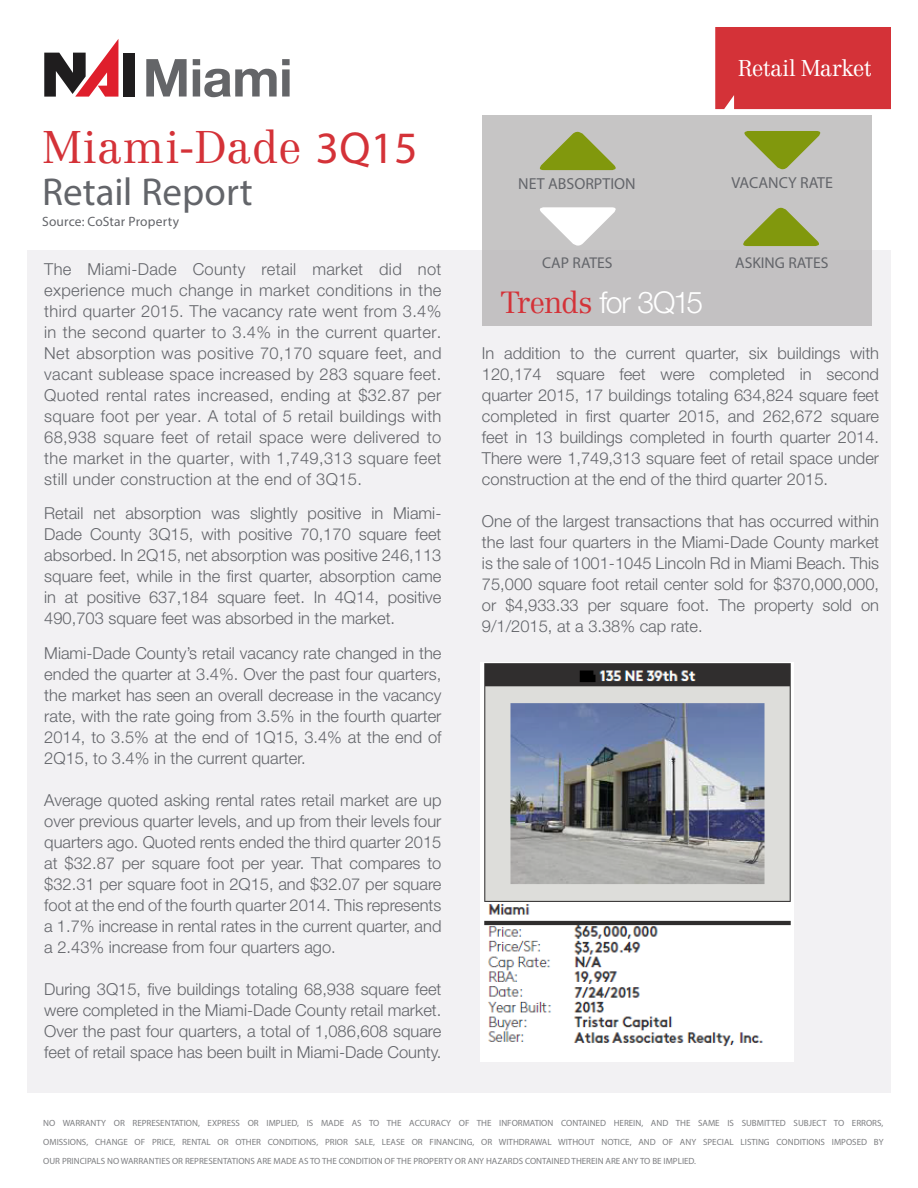
<style>
.page{position:relative;width:918px;height:1188px;background:#fff}
.page>*{position:absolute;margin:0;border:0;box-sizing:border-box;transform-origin:0 0}
.t1{font:300 45px "Centennial LT Std";letter-spacing:.015em;color:#d43238}
.t2{font:39px "Myriad Pro";color:#63656a}
.t3{font:300 30.15px "Helvetica Neue LT Std";letter-spacing:-.045em;color:#fff}
.t4{font:300 22.5px "Centennial LT Std";letter-spacing:-.035em;color:#fff}
.t5{font:300 16.5px/21px "Helvetica Neue LT Std";color:#63656a;text-align:justify}
.t6{font:15.9px "Myriad Pro";color:#63656a}
.t7{font:15.6px "Myriad Pro";color:#63656a}
.t8{font:13.5px "Myriad Pro";letter-spacing:.01em;color:#63656a}
.t9{font:9px/18.9px "Myriad Pro";color:#7d7e81;text-align:justify}
.s1{font-family:"Myriad Pro";font-weight:400}
.s2{font-family:"Centennial LT Std";color:#d43238}
</style>
<div class="page">
<div style="left:27px;top:251px;width:864px;height:842px;background:#f2f1f3"></div>
<div style="left:482px;top:116px;width:390px;height:210px;background:#c6c5c5"></div>
<div style="left:123px;top:53px;width:11px;height:44px;background:#1f1d1e"></div>
<svg style="left:44px;top:39px;width:74px;height:58px"></svg>
<svg style="left:146px;top:59px;width:41px;height:38px"></svg>
<svg style="left:193px;top:59px;width:97px;height:38px"></svg>
<div style="left:715px;top:27px;width:176px;height:82px;background:#d43238"></div>
<svg style="left:539px;top:131px;width:77px;height:39px"></svg>
<svg style="left:744px;top:131px;width:77px;height:39px"></svg>
<svg style="left:743px;top:207px;width:76px;height:39px"></svg>
<svg style="left:540px;top:207px;width:76px;height:39px"></svg>
<img style="left:481px;top:662px;width:313px;height:400px">
<p class="t1" style="left:42px;top:120px;width:377px">Miami-Dade <span class="s1">3Q15</span></p>
<p class="t2" style="left:42px;top:168px;width:212px">Retail Report</p>
<p class="t8" style="left:42px;top:213px;width:139px">Source: CoStar Property</p>
<p class="t5" style="left:44px;top:258px;width:399px">The Miami-Dade County retail market did not experience much change in market conditions in the third quarter 2015. The vacancy rate went from 3.4% in the second quarter to 3.4% in the current quarter.<br>Net absorption was positive 70,170 square feet, and vacant sublease space increased by 283 square feet.<br>Quoted rental rates increased, ending at $32.87 per square foot per year. A total of 5 retail buildings with 68,938 square feet of retail space were delivered to the market in the quarter, with 1,749,313 square feet still under construction at the end of 3Q15.</p>
<p class="t5" style="left:44px;top:502px;width:399px">Retail net absorption was slightly positive in Miami-Dade County 3Q15, with positive 70,170 square feet absorbed. In 2Q15, net absorption was positive 246,113 square feet, while in the first quarter, absorption came in at positive 637,184 square feet. In 4Q14, positive 490,703 square feet was absorbed in the market.</p>
<p class="t5" style="left:44px;top:642px;width:399px">Miami-Dade County’s retail vacancy rate changed in the ended the quarter at 3.4%. Over the past four quarters, the market has seen an overall decrease in the vacancy rate, with the rate going from 3.5% in the fourth quarter 2014, to 3.5% at the end of 1Q15, 3.4% at the end of 2Q15, to 3.4% in the current quarter.</p>
<p class="t5" style="left:44px;top:789px;width:399px">Average quoted asking rental rates retail market are up over previous quarter levels, and up from their levels four quarters ago. Quoted rents ended the third quarter 2015 at $32.87 per square foot per year. That compares to $32.31 per square foot in 2Q15, and $32.07 per square foot at the end of the fourth quarter 2014. This represents a 1.7% increase in rental rates in the current quarter, and a 2.43% increase from four quarters ago.</p>
<p class="t5" style="left:44px;top:978px;width:399px">During 3Q15, five buildings totaling 68,938 square feet were completed in the Miami-Dade County retail market.<br>Over the past four quarters, a total of 1,086,608 square feet of retail space has been built in Miami-Dade County.</p>
<p class="t6" style="left:518px;top:174px;width:119px">NET ABSORPTION</p>
<p class="t4" style="left:738px;top:55px;width:135px">Retail Market</p>
<p class="t6" style="left:732px;top:173px;width:103px">VACANCY RATE</p>
<p class="t7" style="left:542px;top:254px;width:72px">CAP RATES</p>
<p class="t7" style="left:735px;top:253px;width:95px">ASKING RATES</p>
<p class="t3" style="left:500px;top:284px;width:204px"><span class="s2">Trends</span> for 3Q15</p>
<p class="t5" style="left:482px;top:342px;width:399px">In addition to the current quarter, six buildings with 120,174 square feet were completed in second quarter 2015, 17 buildings totaling 634,824 square feet completed in first quarter 2015, and 262,672 square feet in 13 buildings completed in fourth quarter 2014.<br>There were 1,749,313 square feet of retail space under construction at the end of the third quarter 2015.</p>
<p class="t5" style="left:482px;top:510px;width:399px">One of the largest transactions that has occurred within the last four quarters in the Miami-Dade County market is the sale of 1001-1045 Lincoln Rd in Miami Beach. This 75,000 square foot retail center sold for $370,000,000, or $4,933.33 per square foot. The property sold on 9/1/2015, at a 3.38% cap rate.</p>
<p class="t9" style="left:43px;top:1113px;width:842px">NO WARRANTY OR REPRESENTATION, EXPRESS OR IMPLIED, IS MADE AS TO THE ACCURACY OF THE INFORMATION CONTAINED HEREIN, AND THE SAME IS SUBMITTED SUBJECT TO ERRORS, OMISSIONS, CHANGE OF PRICE, RENTAL OR OTHER CONDITIONS, PRIOR SALE, LEASE OR FINANCING, OR WITHDRAWAL WITHOUT NOTICE, AND OF ANY SPECIAL LISTING CONDITIONS IMPOSED BY OUR PRINCIPALS NO WARRANTIES OR REPRESENTATIONS ARE MADE AS TO THE CONDITION OF THE PROPERTY OR ANY HAZARDS CONTAINED THEREIN ARE ANY TO BE IMPLIED.</p>
</div>
